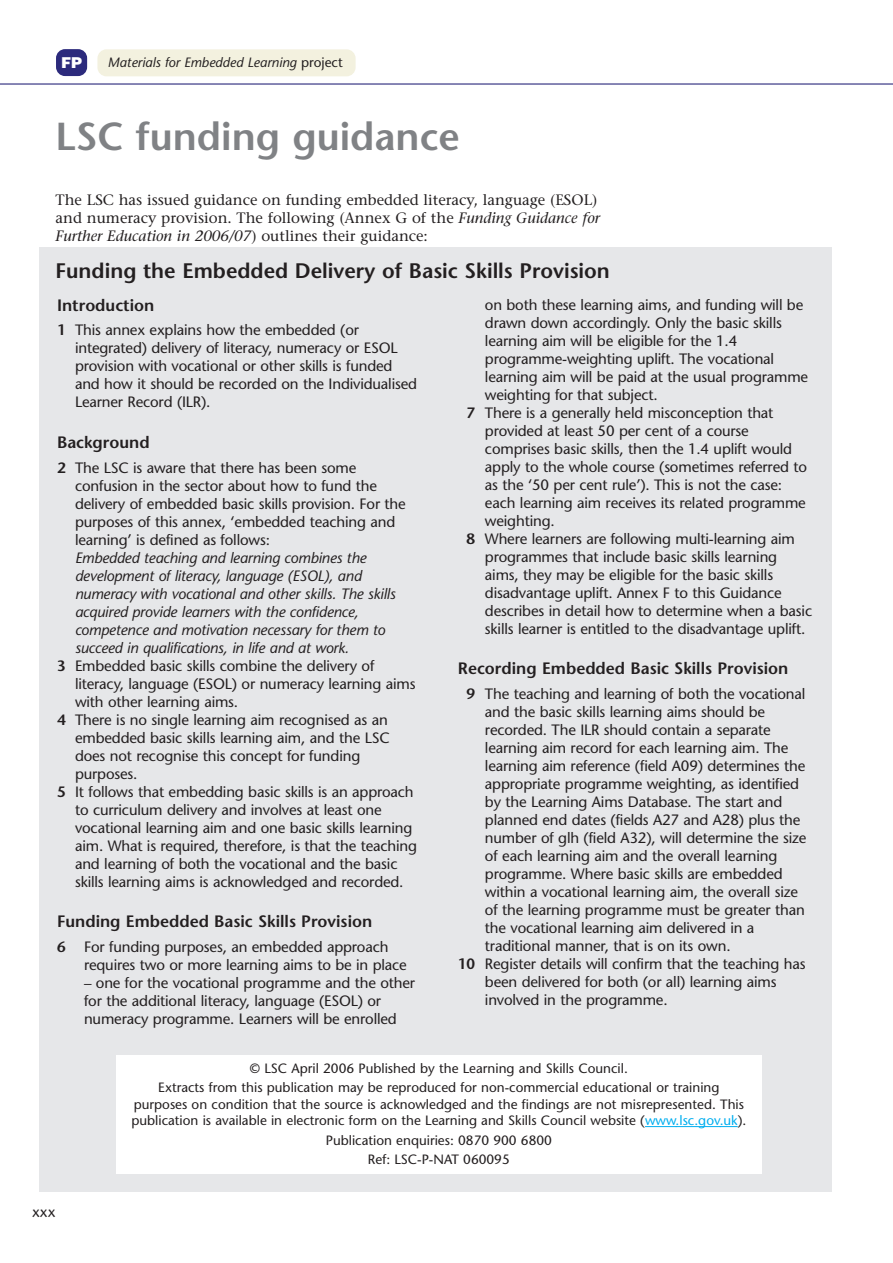
<style>
.page{position:relative;width:893px;height:1263px;background:#fff}
.page>*{position:absolute;margin:0;border:0;box-sizing:border-box;transform-origin:0 0}
.t1{font:600 39px "Stone Sans";color:#808285}
.t2{font:600 21px "Stone Sans";color:#231f20}
.t3{font:600 16.5px "Stone Sans";color:#231f20}
.t4{font:15px/18px "Stone Sans";letter-spacing:-.01em;color:#231f20}
.t5{font:italic 15px "Stone Sans";letter-spacing:-.01em;color:#231f20}
.t6{font:15px/18px "Stone Serif";color:#231f20}
.t7{font:900 15px "Helvetica";color:#fff}
.t8{font:13.5px/19.5px "Stone Sans";color:#231f20;text-align:center}
.t9{font:italic 13.5px "Stone Sans";color:#231f20}
.s1{font-style:normal}
.s2{font-style:italic}
.s3{font-weight:600}
.s4{color:#00aeef}
</style>
<div class="page">
<div style="left:97px;top:49px;width:258px;height:27px;background:#f3f1df;border-radius:9px"></div>
<div style="left:56px;top:49px;width:31px;height:27px;background:#2c2a7c;border-radius:9px"></div>
<hr style="left:0;top:83px;width:892px;height:2px;background:#2c2a7c">
<div style="left:39px;top:248px;width:792px;height:944px;background:#e6e7e9"></div>
<div style="left:116px;top:1055px;width:645px;height:119px;background:#fff"></div>
<hr style="left:645px;top:1126px;width:31px;height:1px;background:#00aeef">
<hr style="left:675px;top:1126px;width:45px;height:1px;background:#00aeef">
<svg style="left:719px;top:1126px;width:18px;height:1px"></svg>
<p class="t7" style="left:61px;top:57px;width:22px">FP</p>
<p class="t9" style="left:108px;top:57px;width:236px">Materials for Embedded Learning <span class="s1">project</span></p>
<h1 class="t1" style="left:56px;top:121px;width:405px">LSC funding guidance</h1>
<p class="t6" style="left:56px;top:192px;width:546px">The LSC has issued guidance on funding embedded literacy, language (ESOL) and numeracy provision. The following (Annex G of the <span class="s2">Funding Guidance for<br>Further Education in 2006/07</span>) outlines their guidance:</p>
<h2 class="t2" style="left:56px;top:262px;width:556px">Funding the Embedded Delivery of Basic Skills Provision</h2>
<p class="t3" style="left:57px;top:298px;width:99px">Introduction</p>
<p class="t4" style="left:75px;top:323px;width:343px;text-indent:-18px"><span class="s3">1</span> This annex explains how the embedded (or integrated) delivery of literacy, numeracy or ESOL provision with vocational or other skills is funded and how it should be recorded on the Individualised Learner Record (ILR).</p>
<p class="t3" style="left:57px;top:436px;width:94px">Background</p>
<p class="t4" style="left:75px;top:460px;width:332px;text-indent:-18px"><span class="s3">2</span> The LSC is aware that there has been some confusion in the sector about how to fund the delivery of embedded basic skills provision. For the purposes of this annex, ‘embedded teaching and learning’ is defined as follows:</p>
<p class="t5" style="left:75px;top:552px;width:293px">Embedded teaching and learning combines the</p>
<p class="t5" style="left:75px;top:570px;width:288px">development of literacy, language (ESOL), and</p>
<p class="t5" style="left:75px;top:588px;width:322px">numeracy with vocational and other skills. The skills</p>
<p class="t5" style="left:75px;top:606px;width:285px">acquired provide learners with the confidence,</p>
<p class="t5" style="left:75px;top:624px;width:312px">competence and motivation necessary for them to</p>
<p class="t5" style="left:75px;top:642px;width:275px">succeed in qualifications, in life and at work.</p>
<p class="t4" style="left:57px;top:658px;width:319px"><span class="s3">3</span> Embedded basic skills combine the delivery of</p>
<p class="t4" style="left:75px;top:676px;width:342px">literacy, language (ESOL) or numeracy learning aims</p>
<p class="t4" style="left:75px;top:694px;width:165px">with other learning aims.</p>
<p class="t4" style="left:57px;top:712px;width:332px"><span class="s3">4</span> There is no single learning aim recognised as an</p>
<p class="t4" style="left:75px;top:730px;width:316px">embedded basic skills learning aim, and the LSC</p>
<p class="t4" style="left:75px;top:748px;width:287px">does not recognise this concept for funding</p>
<p class="t4" style="left:75px;top:766px;width:64px">purposes.</p>
<p class="t4" style="left:57px;top:784px;width:358px"><span class="s3">5</span> It follows that embedding basic skills is an approach</p>
<p class="t4" style="left:75px;top:802px;width:308px">to curriculum delivery and involves at least one</p>
<p class="t4" style="left:75px;top:820px;width:339px">vocational learning aim and one basic skills learning</p>
<p class="t4" style="left:75px;top:838px;width:343px">aim. What is required, therefore, is that the teaching</p>
<p class="t4" style="left:75px;top:856px;width:324px">and learning of both the vocational and the basic</p>
<p class="t4" style="left:75px;top:874px;width:330px">skills learning aims is acknowledged and recorded.</p>
<p class="t3" style="left:57px;top:915px;width:317px">Funding Embedded Basic Skills Provision</p>
<p class="t4" style="left:84px;top:939px;width:324px;text-indent:-27px"><span class="s3">6</span> For funding purposes, an embedded approach requires two or more learning aims to be in place</p>
<p class="t4" style="left:84px;top:975px;width:332px">– one for the vocational programme and the other for the additional literacy, language (ESOL) or numeracy programme. Learners will be enrolled</p>
<p class="t4" style="left:485px;top:297px;width:320px">on both these learning aims, and funding will be</p>
<p class="t4" style="left:485px;top:315px;width:298px">drawn down accordingly. Only the basic skills</p>
<p class="t4" style="left:485px;top:333px;width:254px">learning aim will be eligible for the 1.4</p>
<p class="t4" style="left:485px;top:351px;width:291px">programme-weighting uplift. The vocational</p>
<p class="t4" style="left:485px;top:369px;width:325px">learning aim will be paid at the usual programme</p>
<p class="t4" style="left:485px;top:387px;width:174px">weighting for that subject.</p>
<p class="t4" style="left:466px;top:405px;width:308px"><span class="s3">7</span> There is a generally held misconception that</p>
<p class="t4" style="left:485px;top:423px;width:265px">provided at least 50 per cent of a course</p>
<p class="t4" style="left:485px;top:441px;width:308px">comprises basic skills, then the 1.4 uplift would</p>
<p class="t4" style="left:485px;top:459px;width:323px">apply to the whole course (sometimes referred to</p>
<p class="t4" style="left:485px;top:477px;width:299px">as the ‘50 per cent rule’). This is not the case:</p>
<p class="t4" style="left:485px;top:495px;width:322px">each learning aim receives its related programme</p>
<p class="t4" style="left:485px;top:513px;width:71px">weighting.</p>
<p class="t4" style="left:466px;top:531px;width:330px"><span class="s3">8</span> Where learners are following multi-learning aim</p>
<p class="t4" style="left:485px;top:549px;width:294px">programmes that include basic skills learning</p>
<p class="t4" style="left:485px;top:567px;width:290px">aims, they may be eligible for the basic skills</p>
<p class="t4" style="left:485px;top:585px;width:298px">disadvantage uplift. Annex F to this Guidance</p>
<p class="t4" style="left:485px;top:603px;width:329px">describes in detail how to determine when a basic</p>
<p class="t4" style="left:485px;top:621px;width:322px">skills learner is entitled to the disadvantage uplift.</p>
<p class="t3" style="left:458px;top:662px;width:332px">Recording Embedded Basic Skills Provision</p>
<p class="t4" style="left:466px;top:686px;width:340px"><span class="s3">9</span> The teaching and learning of both the vocational</p>
<p class="t4" style="left:485px;top:704px;width:282px">and the basic skills learning aims should be</p>
<p class="t4" style="left:485px;top:722px;width:287px">recorded. The ILR should contain a separate</p>
<p class="t4" style="left:485px;top:740px;width:305px">learning aim record for each learning aim. The</p>
<p class="t4" style="left:485px;top:758px;width:322px">learning aim reference (field A09) determines the</p>
<p class="t4" style="left:485px;top:776px;width:316px">appropriate programme weighting, as identified</p>
<p class="t4" style="left:485px;top:794px;width:299px">by the Learning Aims Database. The start and</p>
<p class="t4" style="left:485px;top:812px;width:317px">planned end dates (fields A27 and A28) plus the</p>
<p class="t4" style="left:485px;top:830px;width:323px">number of glh (field A32), will determine the size</p>
<p class="t4" style="left:485px;top:848px;width:294px">of each learning aim and the overall learning</p>
<p class="t4" style="left:485px;top:866px;width:299px">programme. Where basic skills are embedded</p>
<p class="t4" style="left:485px;top:884px;width:314px">within a vocational learning aim, the overall size</p>
<p class="t4" style="left:485px;top:902px;width:321px">of the learning programme must be greater than</p>
<p class="t4" style="left:485px;top:920px;width:271px">the vocational learning aim delivered in a</p>
<p class="t4" style="left:485px;top:938px;width:247px">traditional manner, that is on its own.</p>
<p class="t4" style="left:458px;top:956px;width:349px"><span class="s3">10</span> Register details will confirm that the teaching has</p>
<p class="t4" style="left:485px;top:974px;width:293px">been delivered for both (or all) learning aims</p>
<p class="t4" style="left:485px;top:992px;width:184px">involved in the programme.</p>
<p class="t4" style="left:32px;top:1204px;width:25px">xxx</p>
<p class="t8" style="left:158px;top:1060px;width:562px">© LSC April 2006 Published by the Learning and Skills Council.<br>Extracts from this publication may be reproduced for non-commercial educational or training</p>
<p class="t8" style="left:131px;top:1097px;width:616px;line-height:16.5px;text-align:left">purposes on condition that the source is acknowledged and the findings are not misrepresented. This publication is available in electronic form on the Learning and Skills Council website (<span class="s4">www.lsc.gov.uk</span>).</p>
<p class="t8" style="left:326px;top:1132px;width:228px">Publication enquiries: 0870 900 6800<br>Ref: LSC-P-NAT 060095</p>
</div>
